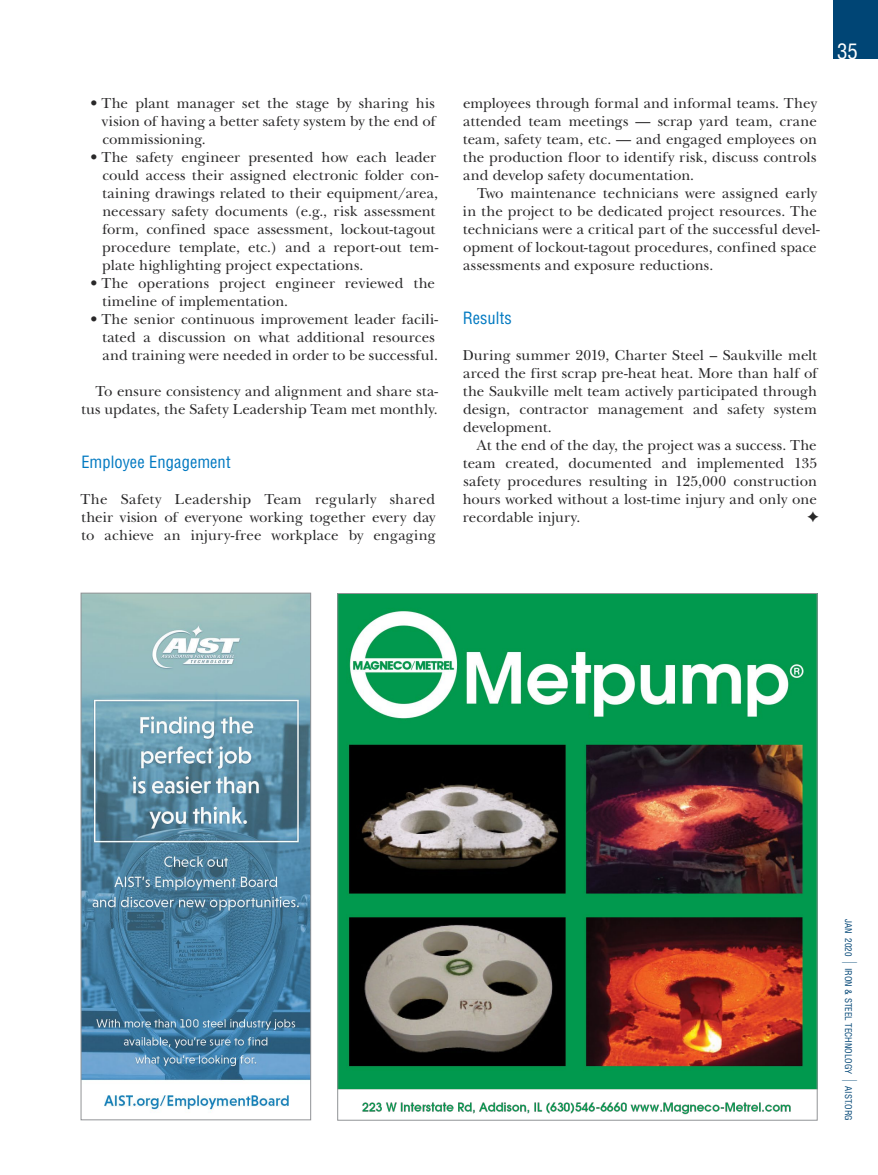
<style>
.page{position:relative;width:878px;height:1175px;background:#fff}
.page>*{position:absolute;margin:0;border:0;box-sizing:border-box;transform-origin:0 0}
.t1{font:condensed 21px "Helvetica";color:#fff}
.t2{font:condensed 16.5px "Helvetica";color:#0079c1}
.t3{font:15px/18px "New Baskerville";color:#292829;text-align:justify}
.t4{font:condensed 9px "Helvetica";color:#004575}
</style>
<div class="page">
<div style="left:832px;top:0;width:46px;height:58px;background:#004575"></div>
<img style="left:339px;top:595px;width:476px;height:520px">
<img style="left:83px;top:594px;width:226px;height:518px">
<div style="left:81px;top:592px;width:230px;height:528px;border:1px solid #919396"></div>
<p class="t3" style="left:102px;top:94px;width:335px;text-indent:-12px">• The plant manager set the stage by sharing his vision of having a better safety system by the end of commissioning.</p>
<p class="t3" style="left:102px;top:148px;width:337px;text-align:left;text-indent:-12px">• The safety engineer presented how each leader could access their assigned electronic folder con&shy;taining drawings related to their equipment/area, necessary safety documents (e.g., risk assessment form, confined space assessment, lockout-tagout procedure template, etc.) and a report-out tem&shy;plate highlighting project expectations.</p>
<p class="t3" style="left:102px;top:274px;width:334px;text-indent:-12px">• The operations project engineer reviewed the timeline of implementation.</p>
<p class="t3" style="left:102px;top:310px;width:337px;text-align:left;text-indent:-12px">• The senior continuous improvement leader facili&shy;tated a discussion on what additional resources and training were needed in order to be successful.</p>
<p class="t3" style="left:81px;top:382px;width:358px;text-align:right">To ensure consistency and alignment and share sta&shy;tus updates, the Safety Leadership Team met monthly.</p>
<p class="t2" style="left:81px;top:452px;width:151px">Employee Engagement</p>
<p class="t3" style="left:80px;top:490px;width:357px">The Safety Leadership Team regularly shared their vision of everyone working together every day to achieve an injury-free workplace by engaging</p>
<p class="t3" style="left:463px;top:94px;width:356px">employees through formal and informal teams. They attended team meetings — scrap yard team, crane team, safety team, etc. — and engaged employees on the production floor to identify risk, discuss controls and develop safety documentation.</p>
<p class="t3" style="left:463px;top:184px;width:358px;text-align:left;text-indent:14px">Two maintenance technicians were assigned early in the project to be dedicated project resources. The technicians were a critical part of the successful devel&shy;opment of lockout-tagout procedures, confined space assessments and exposure reductions.</p>
<p class="t2" style="left:463px;top:308px;width:51px">Results</p>
<p class="t3" style="left:462px;top:346px;width:356px">During summer 2019, Charter Steel – Saukville melt arced the first scrap pre-heat heat. More than half of the Saukville melt team actively participated through design, contractor management and safety system development.</p>
<p class="t3" style="left:463px;top:436px;width:356px;text-indent:14px">At the end of the day, the project was a success. The team created, documented and implemented 135 safety procedures resulting in 125,000 construction hours worked without a lost-time injury and only one recordable injury.</p>
<h1 class="t1" style="left:837px;top:38px;width:22px">35</h1>
<p class="t4" style="left:854px;top:919px;width:38px;rotate:90deg">JAN 2020</p>
<p class="t4" style="left:854px;top:967px;width:108px;rotate:90deg">IRON &amp; STEEL TECHNOLOGY</p>
<p class="t4" style="left:854px;top:1086px;width:36px;rotate:90deg">AIST.ORG</p>
</div>
